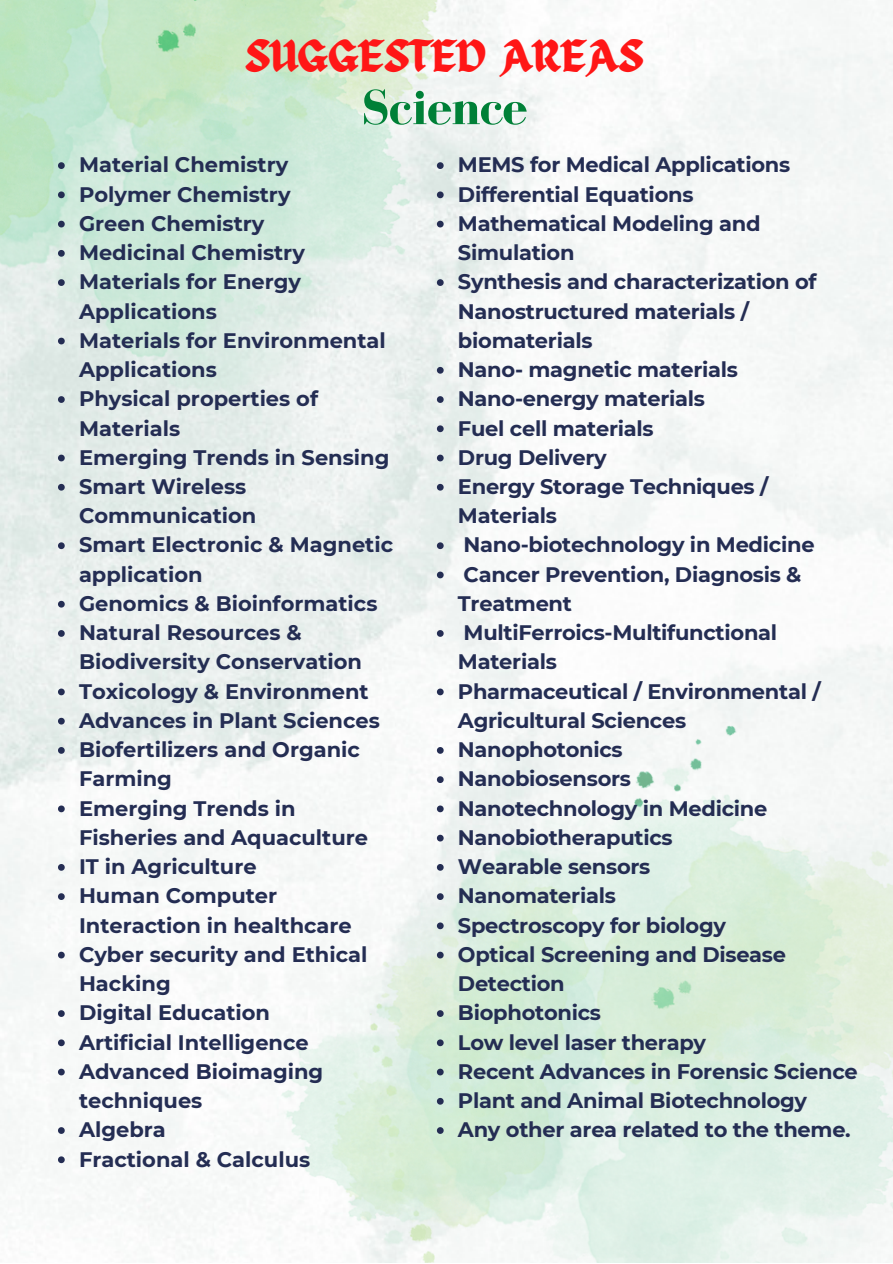
<style>
.page{position:relative;width:893px;height:1264px;background:#fff}
.page>*{position:absolute;margin:0;border:0;box-sizing:border-box;transform-origin:0 0}
.t1{font:700 50.7px "Bodoni FLF";color:#008037}
.t2{font:44.7px "ED Celandine";color:#ff1616}
.t3{font:700 21px/29.2px "Montserrat";letter-spacing:-.015em;color:#242d53}
</style>
<div class="page">
<img style="left:0;top:0;width:892px;height:1259px">
<img style="left:0;top:0;width:446px;height:410px">
<img style="left:276px;top:725px;width:616px;height:537px">
<svg style="left:58px;top:162px;width:7px;height:7px"></svg>
<svg style="left:58px;top:191px;width:7px;height:7px"></svg>
<svg style="left:58px;top:221px;width:7px;height:6px"></svg>
<svg style="left:58px;top:250px;width:7px;height:7px"></svg>
<svg style="left:58px;top:279px;width:7px;height:7px"></svg>
<svg style="left:58px;top:338px;width:7px;height:6px"></svg>
<svg style="left:58px;top:396px;width:7px;height:7px"></svg>
<svg style="left:58px;top:454px;width:7px;height:7px"></svg>
<svg style="left:58px;top:484px;width:7px;height:6px"></svg>
<svg style="left:58px;top:542px;width:7px;height:7px"></svg>
<svg style="left:58px;top:601px;width:7px;height:6px"></svg>
<svg style="left:58px;top:630px;width:7px;height:7px"></svg>
<svg style="left:58px;top:688px;width:7px;height:7px"></svg>
<svg style="left:58px;top:717px;width:7px;height:7px"></svg>
<svg style="left:58px;top:747px;width:7px;height:6px"></svg>
<svg style="left:58px;top:805px;width:7px;height:7px"></svg>
<svg style="left:58px;top:864px;width:7px;height:6px"></svg>
<svg style="left:58px;top:893px;width:7px;height:7px"></svg>
<svg style="left:58px;top:951px;width:7px;height:7px"></svg>
<svg style="left:58px;top:1010px;width:7px;height:6px"></svg>
<svg style="left:58px;top:1039px;width:7px;height:7px"></svg>
<svg style="left:58px;top:1068px;width:7px;height:7px"></svg>
<svg style="left:58px;top:1127px;width:7px;height:6px"></svg>
<svg style="left:58px;top:1156px;width:7px;height:7px"></svg>
<svg style="left:437px;top:162px;width:6px;height:7px"></svg>
<svg style="left:437px;top:191px;width:6px;height:7px"></svg>
<svg style="left:437px;top:221px;width:6px;height:6px"></svg>
<svg style="left:437px;top:279px;width:6px;height:7px"></svg>
<svg style="left:437px;top:367px;width:6px;height:6px"></svg>
<svg style="left:437px;top:396px;width:6px;height:7px"></svg>
<svg style="left:437px;top:425px;width:6px;height:7px"></svg>
<svg style="left:437px;top:454px;width:6px;height:7px"></svg>
<svg style="left:437px;top:484px;width:6px;height:6px"></svg>
<svg style="left:437px;top:542px;width:6px;height:7px"></svg>
<svg style="left:437px;top:571px;width:6px;height:7px"></svg>
<svg style="left:437px;top:630px;width:6px;height:7px"></svg>
<svg style="left:437px;top:688px;width:6px;height:7px"></svg>
<svg style="left:437px;top:747px;width:6px;height:6px"></svg>
<svg style="left:437px;top:776px;width:6px;height:7px"></svg>
<svg style="left:437px;top:805px;width:6px;height:7px"></svg>
<svg style="left:437px;top:834px;width:6px;height:7px"></svg>
<svg style="left:437px;top:864px;width:6px;height:6px"></svg>
<svg style="left:437px;top:893px;width:6px;height:7px"></svg>
<svg style="left:437px;top:922px;width:6px;height:7px"></svg>
<svg style="left:437px;top:951px;width:6px;height:7px"></svg>
<svg style="left:437px;top:1010px;width:6px;height:6px"></svg>
<svg style="left:437px;top:1039px;width:6px;height:7px"></svg>
<svg style="left:437px;top:1068px;width:6px;height:7px"></svg>
<svg style="left:437px;top:1097px;width:6px;height:7px"></svg>
<svg style="left:437px;top:1127px;width:6px;height:6px"></svg>
<h2 class="t2" style="left:245px;top:32px;width:400px">SUGGESTED AREAS</h2>
<h1 class="t1" style="left:361px;top:80px;width:167px">Science</h1>
<p class="t3" style="left:79px;top:150px;width:315px">Material Chemistry<br>Polymer Chemistry<br>Green Chemistry<br>Medicinal Chemistry<br>Materials for Energy<br>Applications<br>Materials for Environmental<br>Applications<br>Physical properties of<br>Materials<br>Emerging Trends in Sensing<br>Smart Wireless<br>Communication<br>Smart Electronic &amp; Magnetic application<br>Genomics &amp; Bioinformatics<br>Natural Resources &amp;<br>Biodiversity Conservation<br>Toxicology &amp; Environment<br>Advances in Plant Sciences<br>Biofertilizers and Organic<br>Farming<br>Emerging Trends in<br>Fisheries and Aquaculture<br>IT in Agriculture<br>Human Computer<br>Interaction in healthcare<br>Cyber security and Ethical<br>Hacking<br>Digital Education<br>Artificial Intelligence<br>Advanced Bioimaging techniques<br>Algebra<br>Fractional &amp; Calculus</p>
<p class="t3" style="left:458px;top:150px;width:401px">MEMS for Medical Applications<br>Differential Equations<br>Mathematical Modeling and<br>Simulation<br>Synthesis and characterization of<br>Nanostructured materials / biomaterials<br>Nano- magnetic materials<br>Nano-energy materials<br>Fuel cell materials<br>Drug Delivery<br>Energy Storage Techniques /<br>Materials<br>Nano-biotechnology in Medicine<br>Cancer Prevention, Diagnosis &amp;<br>Treatment<br>MultiFerroics-Multifunctional<br>Materials<br>Pharmaceutical / Environmental /<br>Agricultural Sciences<br>Nanophotonics<br>Nanobiosensors<br>Nanotechnology in Medicine<br>Nanobiotheraputics<br>Wearable sensors<br>Nanomaterials<br>Spectroscopy for biology<br>Optical Screening and Disease<br>Detection<br>Biophotonics<br>Low level laser therapy<br>Recent Advances in Forensic Science<br>Plant and Animal Biotechnology<br>Any other area related to the theme.</p>
</div>
